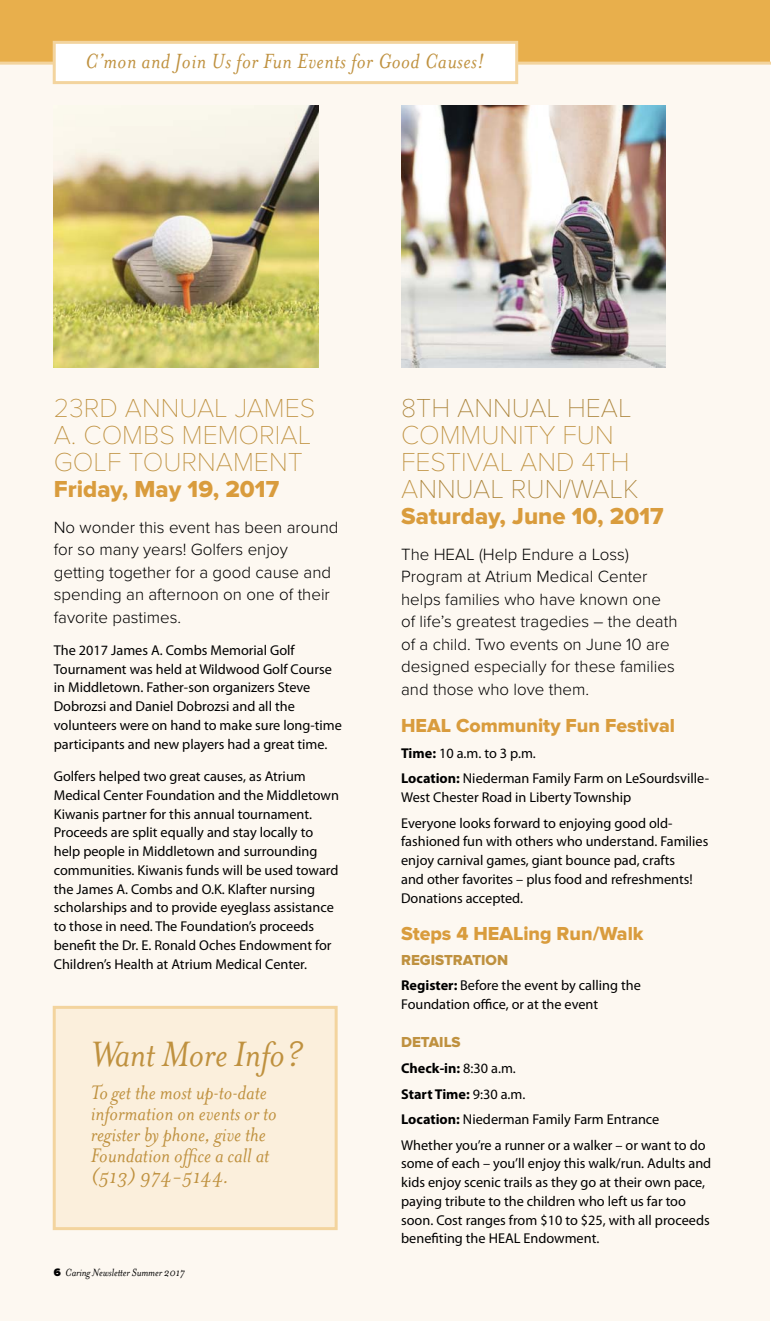
<style>
.page{position:relative;width:771px;height:1322px;background:#fff}
.page>*{position:absolute;margin:0;border:0;box-sizing:border-box;transform-origin:0 0}
.t1{font:italic 40.5px "Mrs Eaves";letter-spacing:-.01em;color:#bf913f}
.t2{font:100 27px/27px "Proxima Nova T";color:#bf913f}
.t3{font:100 27px "Proxima Nova T";color:#ab8339}
.t4{font:24px "Proxima Nova Extrabld";color:#d99c3d}
.t5{font:italic 23.55px "Mrs Eaves";letter-spacing:.02em;color:#bf913f}
.t6{font:italic 22.5px/21px "Mrs Eaves";color:#bf913f}
.t7{font:19.5px "Proxima Nova Extrabld";color:#d99c3d}
.t8{font:300 16.8px/22.5px "Proxima Nova";color:#000}
.t9{font:15px "Proxima Nova Extrabld";color:#bf913f}
.t10{font:14.25px/18.8px "Myriad Pro";color:#000}
.t11{font:italic 12px "Mrs Eaves";letter-spacing:-.01em;color:#000}
.s1{font-family:"Proxima Nova";font-weight:900;font-style:normal;font-size:11.25px}
.s2{color:#ab8339}
.s3{font-weight:700}
</style>
<div class="page">
<div style="left:0;top:39px;width:769px;height:1281px;background:#fdf8f1"></div>
<img style="left:401px;top:105px;width:264px;height:262px">
<div style="left:0;top:0;width:769px;height:62px;background:#e8af4c"></div>
<hr style="left:0;top:62px;width:769px;height:3px;background:#f3d49e">
<div style="left:54px;top:42px;width:462px;height:41px;background:#fff"></div>
<div style="left:53px;top:41px;width:465px;height:43px;border:3px solid #f3d49e"></div>
<div style="left:54px;top:1007px;width:282px;height:221px;background:#fbefdc"></div>
<div style="left:53px;top:1005px;width:284px;height:224px;border:3px solid #f3d49e"></div>
<img style="left:54px;top:105px;width:264px;height:262px">
<h3 class="t5" style="left:85px;top:46px;width:400px">C’mon and Join Us for Fun Events for Good Causes!</h3>
<h2 class="t2" style="left:54px;top:397px;width:263px">23RD ANNUAL JAMES<br>A. COMBS MEMORIAL<br>GOLF TOURNAMENT</h2>
<h3 class="t4" style="left:54px;top:479px;width:227px">Friday, May 19, 2017</h3>
<p class="t8" style="left:54px;top:517px;width:286px">No wonder this event has been around for so many years! Golfers enjoy getting together for a good cause and spending an afternoon on one of their favorite pastimes.</p>
<p class="t10" style="left:54px;top:642px;width:289px">The 2017 James A. Combs Memorial Golf Tournament was held at Wildwood Golf Course in Middletown. Father-son organizers Steve Dobrozsi and Daniel Dobrozsi and all the volunteers were on hand to make sure long-time participants and new players had a great time.</p>
<p class="t10" style="left:54px;top:768px;width:286px">Golfers helped two great causes, as Atrium Medical Center Foundation and the Middletown Kiwanis partner for this annual tournament.<br>Proceeds are split equally and stay locally to help people in Middletown and surrounding communities. Kiwanis funds will be used toward the James A. Combs and O.K. Klafter nursing scholarships and to provide eyeglass assistance to those in need. The Foundation’s proceeds benefit the Dr. E. Ronald Oches Endowment for Children’s Health at Atrium Medical Center.</p>
<h1 class="t1" style="left:91px;top:1027px;width:215px">Want More Info?</h1>
<h3 class="t6" style="left:91px;top:1080px;width:187px">To get the most up-to-date information on events or to register by phone, give the<br>Foundation office a call at (513) 974-5144.</h3>
<p class="t11" style="left:54px;top:1264px;width:133px"><span class="s1">6</span> Caring Newsletter Summer 2017</p>
<p class="t11" style="left:180px;top:1264px;width:7px">6</p>
<h2 class="t3" style="left:401px;top:397px;width:232px">8TH ANNUAL HEAL</h2>
<h2 class="t2" style="left:401px;top:424px;width:239px">COMMUNITY FUN<br>FESTIVAL AND 4TH<br>A<span class="s2">NNUAL RUN/WALK</span></h2>
<h3 class="t4" style="left:401px;top:506px;width:264px">Saturday, June 10, 2017</h3>
<p class="t8" style="left:401px;top:544px;width:278px">The HEAL (Help Endure a Loss)<br>Program at Atrium Medical Center helps families who have known one of life’s greatest tragedies – the death of a child. Two events on June 10 are designed especially for these families and those who love them.</p>
<h3 class="t7" style="left:401px;top:718px;width:275px">HEAL Community Fun Festival</h3>
<p class="t10" style="left:401px;top:741px;width:309px;line-height:25.5px"><span class="s3">Time:</span> 10 a.m. to 3 p.m.<br><span class="s3">Location:</span> Niederman Family Farm on LeSourdsville-</p>
<p class="t10" style="left:401px;top:785px;width:273px;line-height:25.5px">West Chester Road in Liberty Township<br>Everyone looks forward to enjoying good old-</p>
<p class="t10" style="left:401px;top:833px;width:308px">fashioned fun with others who understand. Families enjoy carnival games, giant bounce pad, crafts<br>and other favorites – plus food and refreshments!<br>Donations accepted.</p>
<h3 class="t7" style="left:401px;top:926px;width:244px">Steps 4 HEALing Run/Walk</h3>
<p class="t9" style="left:401px;top:954px;width:108px">REGISTRATION</p>
<p class="t10" style="left:401px;top:977px;width:241px"><span class="s3">Register:</span> Before the event by calling the<br>Foundation office, or at the event</p>
<p class="t9" style="left:401px;top:1036px;width:61px">DETAILS</p>
<p class="t10" style="left:401px;top:1056px;width:306px;line-height:25.5px"><span class="s3">Check-in:</span> 8:30 a.m.<br><span class="s3">Start Time:</span> 9:30 a.m.<br><span class="s3">Location:</span> Niederman Family Farm Entrance<br>Whether you’re a runner or a walker – or want to do</p>
<p class="t10" style="left:401px;top:1155px;width:311px">some of each – you’ll enjoy this walk/run. Adults and kids enjoy scenic trails as they go at their own pace, paying tribute to the children who left us far too soon. Cost ranges from $10 to $25, with all proceeds benefiting the HEAL Endowment.</p>
</div>
